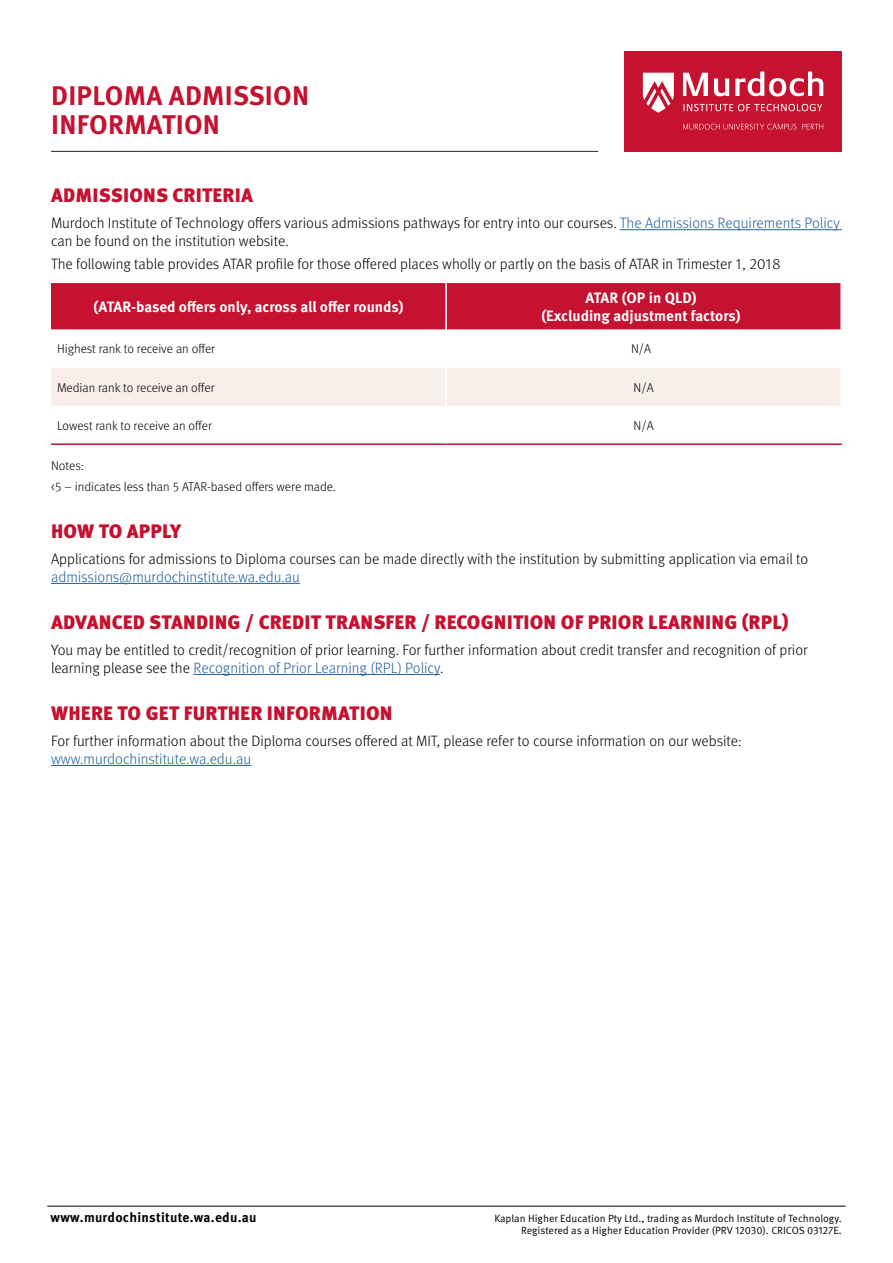
<style>
.page{position:relative;width:893px;height:1263px;background:#fff}
.page>*{position:absolute;margin:0;border:0;box-sizing:border-box;transform-origin:0 0}
.t1{font:700 27px/28.5px "Meta Pro";letter-spacing:.01em;color:#c41230}
.t2{font:900 19.5px "Meta Pro";letter-spacing:.01em;color:#c41230}
.t3{font:300 15px/18px "Meta Pro";color:#000}
.t4{font:700 15px/18px "Meta Pro";color:#fff;text-align:center}
.t5{font:300 15px "Meta Pro";color:#215e9e}
.t6{font:700 13.5px "Meta Pro";letter-spacing:.02em;color:#000}
.t7{font:300 12.75px/21px "Meta Pro";color:#000}
.t8{font:10.5px/12px "Meta Pro Norm";color:#000;text-align:right}
.s1{color:#215e9e}
</style>
<div class="page">
<hr style="left:51px;top:151px;width:547px;height:1px;background:#292829">
<hr style="left:47px;top:1206px;width:799px;height:1px;background:#000">
<div style="left:624px;top:51px;width:218px;height:100px;background:#c41230"></div>
<svg style="left:683px;top:124px;width:113px;height:6px"></svg>
<svg style="left:802px;top:124px;width:21px;height:5px"></svg>
<svg style="left:683px;top:73px;width:25px;height:23px"></svg>
<svg style="left:714px;top:79px;width:15px;height:17px"></svg>
<svg style="left:735px;top:72px;width:88px;height:24px"></svg>
<svg style="left:683px;top:104px;width:139px;height:7px"></svg>
<svg style="left:643px;top:73px;width:31px;height:40px"></svg>
<hr style="left:620px;top:229px;width:222px;height:1px;background:#215e9e">
<hr style="left:51px;top:583px;width:249px;height:1px;background:#215e9e">
<hr style="left:194px;top:674px;width:246px;height:1px;background:#215e9e">
<hr style="left:51px;top:765px;width:200px;height:1px;background:#215e9e">
<div style="left:51px;top:283px;width:789px;height:46px;background:#c41230"></div>
<div style="left:51px;top:368px;width:789px;height:38px;background:#faeeea"></div>
<hr style="left:51px;top:443px;width:395px;height:2px;background:#c41230">
<hr style="left:446px;top:443px;width:396px;height:2px;background:#c41230">
<hr style="left:445px;top:283px;width:2px;height:46px;background:#fff">
<hr style="left:445px;top:368px;width:2px;height:38px;background:#fff">
<h1 class="t1" style="left:51px;top:80px;width:259px">DIPLOMA ADMISSION<br>INFORMATION</h1>
<h2 class="t2" style="left:51px;top:180px;width:203px">ADMISSIONS CRITERIA</h2>
<p class="t3" style="left:51px;top:213px;width:790px">Murdoch Institute of Technology offers various admissions pathways for entry into our courses. <span class="s1">The Admissions Requirements Policy </span>can be found on the institution website.</p>
<p class="t3" style="left:51px;top:254px;width:731px">The following table provides ATAR profile for those offered places wholly or partly on the basis of ATAR in Trimester 1, 2018</p>
<p class="t4" style="left:94px;top:297px;width:311px">(ATAR-based offers only, across all offer rounds)</p>
<p class="t4" style="left:541px;top:288px;width:201px">ATAR (OP in QLD)<br>(Excluding adjustment factors)</p>
<p class="t7" style="left:57px;top:338px;width:160px">Highest rank to receive an offer</p>
<p class="t7" style="left:631px;top:338px;width:22px">N/A</p>
<p class="t7" style="left:57px;top:376px;width:159px">Median rank to receive an offer</p>
<p class="t7" style="left:634px;top:376px;width:22px">N/A</p>
<p class="t7" style="left:57px;top:414px;width:156px">Lowest rank to receive an offer</p>
<p class="t7" style="left:634px;top:414px;width:22px">N/A</p>
<p class="t7" style="left:51px;top:454px;width:286px">Notes:<br>&lt;5 – indicates less than 5 ATAR-based offers were made.</p>
<h2 class="t2" style="left:51px;top:515px;width:132px">HOW TO APPLY</h2>
<p class="t3" style="left:51px;top:549px;width:759px">Applications for admissions to Diploma courses can be made directly with the institution by submitting application via email to</p>
<p class="t5" style="left:51px;top:566px;width:250px">admissions@murdochinstitute.wa.edu.au</p>
<h2 class="t2" style="left:51px;top:606px;width:739px">ADVANCED STANDING / CREDIT TRANSFER / RECOGNITION OF PRIOR LEARNING (RPL)</h2>
<p class="t3" style="left:51px;top:640px;width:758px">You may be entitled to credit/recognition of prior learning. For further information about credit transfer and recognition of prior learning please see the <span class="s1">Recognition of Prior Learning (RPL) Policy</span>.</p>
<h2 class="t2" style="left:51px;top:697px;width:343px">WHERE TO GET FURTHER INFORMATION</h2>
<p class="t3" style="left:51px;top:731px;width:692px">For further information about the Diploma courses offered at MIT, please refer to course information on our website:</p>
<p class="t5" style="left:51px;top:748px;width:202px">www.murdochinstitute.wa.edu.au</p>
<p class="t6" style="left:51px;top:1207px;width:207px">www.murdochinstitute.wa.edu.au</p>
<p class="t8" style="left:494px;top:1212px;width:349px">Kaplan Higher Education Pty Ltd., trading as Murdoch Institute of Technology.<br>Registered as a Higher Education Provider (PRV 12030). CRICOS 03127E.</p>
</div>
